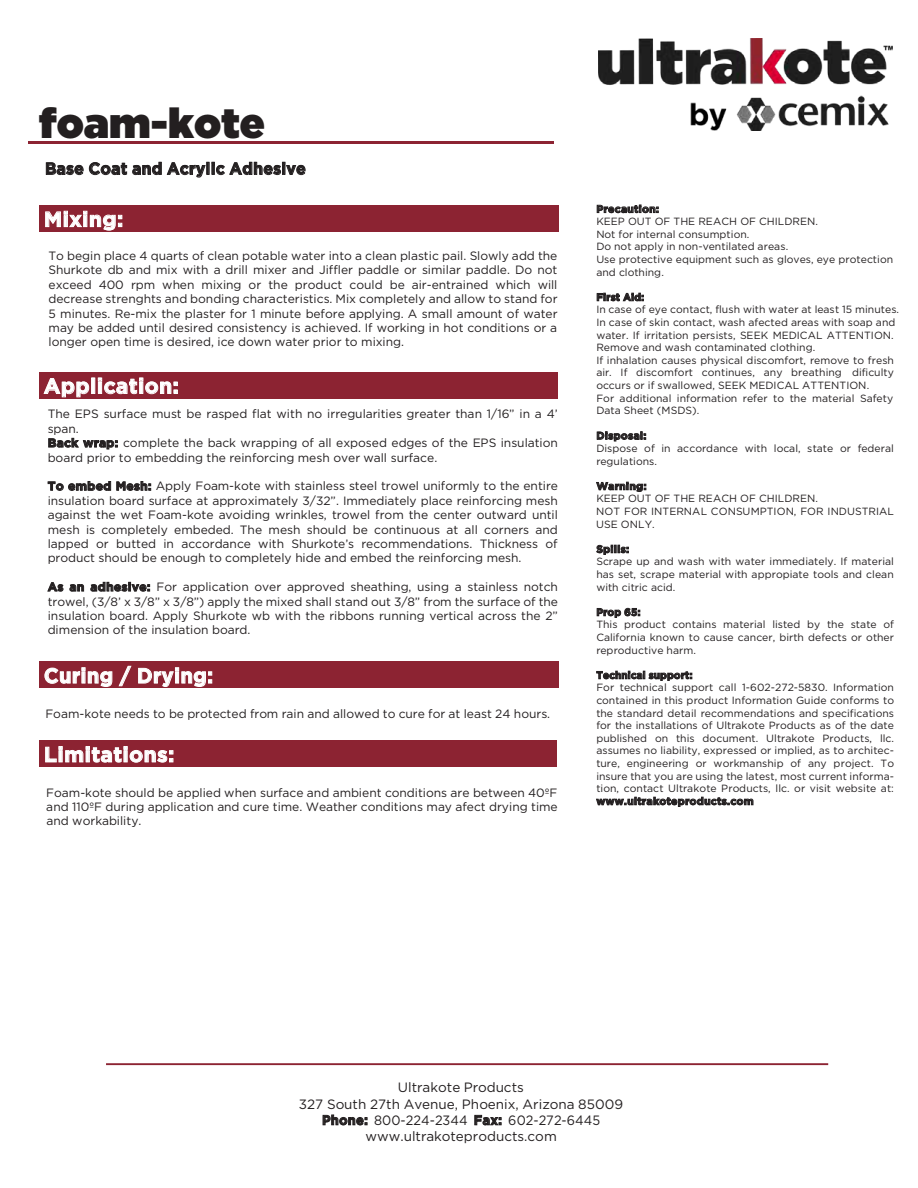
<style>
.page{position:relative;width:918px;height:1188px;background:#fff}
.page>*{position:absolute;margin:0;border:0;box-sizing:border-box;transform-origin:0 0}
.t1{font:900 42px "Gotham";color:#231f20}
.t2{font:700 21px "Gotham";letter-spacing:.02em;color:#fff}
.t3{font:700 21px "Gotham";letter-spacing:.02em;color:#fff;scale:.95 1}
.t4{font:700 16.5px "Gotham";letter-spacing:.015em;color:#231f20;scale:.96 1}
.t5{font:13.5px/16.2px "Gotham";letter-spacing:-.005em;color:#231f20;text-align:center}
.t6{font:12px/14.4px "Gotham";color:#231f20;text-align:justify}
.t7{font:10.5px/12.6px "Gotham";color:#231f20}
.t8{font:700 10.5px "Gotham";letter-spacing:.02em;color:#231f20}
.t9{font:700 10.5px "Gotham";letter-spacing:.02em;color:#231f20;scale:.96 1}
.s1{font-weight:700}
</style>
<div class="page">
<hr style="left:106px;top:1063px;width:722px;height:2px;background:#8c2332">
<svg style="left:323px;top:1115px;width:44px;height:10px"></svg>
<svg style="left:474px;top:1115px;width:27px;height:10px"></svg>
<hr style="left:28px;top:141px;width:526px;height:2px;background:#8c2332">
<svg style="left:46px;top:162px;width:260px;height:16px"></svg>
<svg style="left:48px;top:438px;width:70px;height:11px"></svg>
<svg style="left:48px;top:481px;width:103px;height:10px"></svg>
<svg style="left:48px;top:582px;width:15px;height:10px"></svg>
<svg style="left:70px;top:584px;width:14px;height:8px"></svg>
<svg style="left:90px;top:582px;width:60px;height:10px"></svg>
<svg style="left:597px;top:205px;width:61px;height:8px"></svg>
<svg style="left:597px;top:293px;width:47px;height:8px"></svg>
<svg style="left:597px;top:432px;width:49px;height:9px"></svg>
<svg style="left:596px;top:482px;width:50px;height:10px"></svg>
<svg style="left:596px;top:545px;width:33px;height:10px"></svg>
<svg style="left:597px;top:608px;width:43px;height:10px"></svg>
<svg style="left:596px;top:671px;width:96px;height:10px"></svg>
<svg style="left:596px;top:797px;width:157px;height:10px"></svg>
<div style="left:39px;top:205px;width:519px;height:27px;background:#8c2332"></div>
<svg style="left:45px;top:211px;width:77px;height:20px"></svg>
<div style="left:39px;top:372px;width:518px;height:27px;background:#8c2332"></div>
<svg style="left:43px;top:378px;width:46px;height:19px"></svg>
<div style="left:91px;top:378px;width:4px;height:16px;border:1px solid #fff"></div>
<svg style="left:98px;top:378px;width:80px;height:16px"></svg>
<div style="left:39px;top:661px;width:519px;height:27px;background:#8c2332"></div>
<svg style="left:44px;top:667px;width:68px;height:20px"></svg>
<svg style="left:119px;top:666px;width:13px;height:21px"></svg>
<svg style="left:138px;top:667px;width:74px;height:20px"></svg>
<div style="left:39px;top:740px;width:518px;height:27px;background:#8c2332"></div>
<svg style="left:45px;top:746px;width:128px;height:17px"></svg>
<img style="left:598px;top:38px;width:294px;height:92px">
<h1 class="t1" style="left:39px;top:93px;width:228px">foam-kote</h1>
<h3 class="t4" style="left:45px;top:158px;width:273px">Base Coat and Acrylic Adhesive</h3>
<h2 class="t2" style="left:44px;top:205px;width:81px">Mixing:</h2>
<p class="t6" style="left:48px;top:248px;width:511px">To begin place 4 quarts of clean potable water into a clean plastic pail. Slowly add the Shurkote db and mix with a drill mixer and Jiffler paddle or similar paddle. Do not exceed 400 rpm when mixing or the product could be air-entrained which will decrease strenghts and bonding characteristics. Mix completely and allow to stand for 5 minutes. Re-mix the plaster for 1 minute before applying. A small amount of water may be added until desired consistency is achieved. If working in hot conditions or a longer open time is desired, ice down water prior to mixing.</p>
<h2 class="t2" style="left:44px;top:372px;width:137px">Application:</h2>
<p class="t6" style="left:48px;top:407px;width:512px;text-align:left">The EPS surface must be rasped flat with no irregularities greater than 1/16” in a 4’ span.<br><span class="s1">Back wrap:</span> complete the back wrapping of all exposed edges of the EPS insulation board prior to embedding the reinforcing mesh over wall surface.</p>
<p class="t6" style="left:48px;top:479px;width:512px"><span class="s1">To embed Mesh:</span> Apply Foam-kote with stainless steel trowel uniformly to the entire insulation board surface at approximately 3/32”. Immediately place reinforcing mesh against the wet Foam-kote avoiding wrinkles, trowel from the center outward until mesh is completely embeded. The mesh should be continuous at all corners and lapped or butted in accordance with Shurkote’s recommendations. Thickness of product should be enough to completely hide and embed the reinforcing mesh.</p>
<p class="t6" style="left:48px;top:579px;width:512px"><span class="s1">As an adhesive:</span> For application over approved sheathing, using a stainless notch trowel, (3/8’ x 3/8” x 3/8”) apply the mixed shall stand out 3/8” from the surface of the insulation board. Apply Shurkote wb with the ribbons running vertical across the 2” dimension of the insulation board.</p>
<h2 class="t3" style="left:44px;top:662px;width:180px">Curing / Drying:</h2>
<p class="t6" style="left:45px;top:706px;width:506px">Foam-kote needs to be protected from rain and allowed to cure for at least 24 hours.</p>
<h2 class="t2" style="left:44px;top:741px;width:132px">Limitations:</h2>
<p class="t6" style="left:46px;top:785px;width:513px">Foam-kote should be applied when surface and ambient conditions are between 40ºF and 110ºF during application and cure time. Weather conditions may afect drying time and workability.</p>
<p class="t8" style="left:596px;top:202px;width:64px">Precaution:</p>
<p class="t7" style="left:596px;top:215px;width:298px">KEEP OUT OF THE REACH OF CHILDREN.<br>Not for internal consumption.<br>Do not apply in non-ventilated areas.<br>Use protective equipment such as gloves, eye protection and clothing.</p>
<p class="t9" style="left:596px;top:290px;width:51px">First Aid:</p>
<p class="t7" style="left:596px;top:303px;width:304px">In case of eye contact, flush with water at least 15 minutes.<br>In case of skin contact, wash afected areas with soap and water. If irritation persists, SEEK MEDICAL ATTENTION.<br>Remove and wash contaminated clothing.<br>If inhalation causes physical discomfort, remove to fresh air. If discomfort continues, any breathing dificulty occurs or if swallowed, SEEK MEDICAL ATTENTION.<br>For additional information refer to the material Safety Data Sheet (MSDS).</p>
<p class="t8" style="left:596px;top:429px;width:52px">Disposal:</p>
<p class="t7" style="left:596px;top:442px;width:299px">Dispose of in accordance with local, state or federal regulations.</p>
<p class="t8" style="left:596px;top:479px;width:52px">Warning:</p>
<p class="t7" style="left:596px;top:492px;width:299px">KEEP OUT OF THE REACH OF CHILDREN.<br>NOT FOR INTERNAL CONSUMPTION, FOR INDUSTRIAL<br>USE ONLY.</p>
<p class="t8" style="left:596px;top:542px;width:34px">Spills:</p>
<p class="t7" style="left:596px;top:555px;width:299px;text-align:justify">Scrape up and wash with water immediately. If material has set, scrape material with appropiate tools and clean with citric acid.</p>
<p class="t9" style="left:596px;top:605px;width:48px">Prop 65:</p>
<p class="t7" style="left:596px;top:618px;width:299px;text-align:justify">This product contains material listed by the state of California known to cause cancer, birth defects or other reproductive harm.</p>
<p class="t9" style="left:596px;top:668px;width:102px">Technical support:</p>
<p class="t7" style="left:596px;top:681px;width:299px;text-align:justify">For technical support call 1-602-272-5830. Information contained in this product Information Guide conforms to the standard detail recommendations and specifications for the installations of Ultrakote Products as of the date published on this document. Ultrakote Products, llc. assumes no liability, expressed or implied, as to architec&shy;ture, engineering or workmanship of any project. To insure that you are using the latest, most current informa&shy;tion, contact Ultrakote Products, llc. or visit website at:</p>
<p class="t8" style="left:596px;top:794px;width:159px">www.ultrakoteproducts.com</p>
<p class="t5" style="left:299px;top:1079px;width:326px">Ultrakote Products<br>327 South 27th Avenue, Phoenix, Arizona 85009<br><span class="s1">Phone:</span> 800-224-2344 <span class="s1">Fax:</span> 602-272-6445 www.ultrakoteproducts.com</p>
</div>
